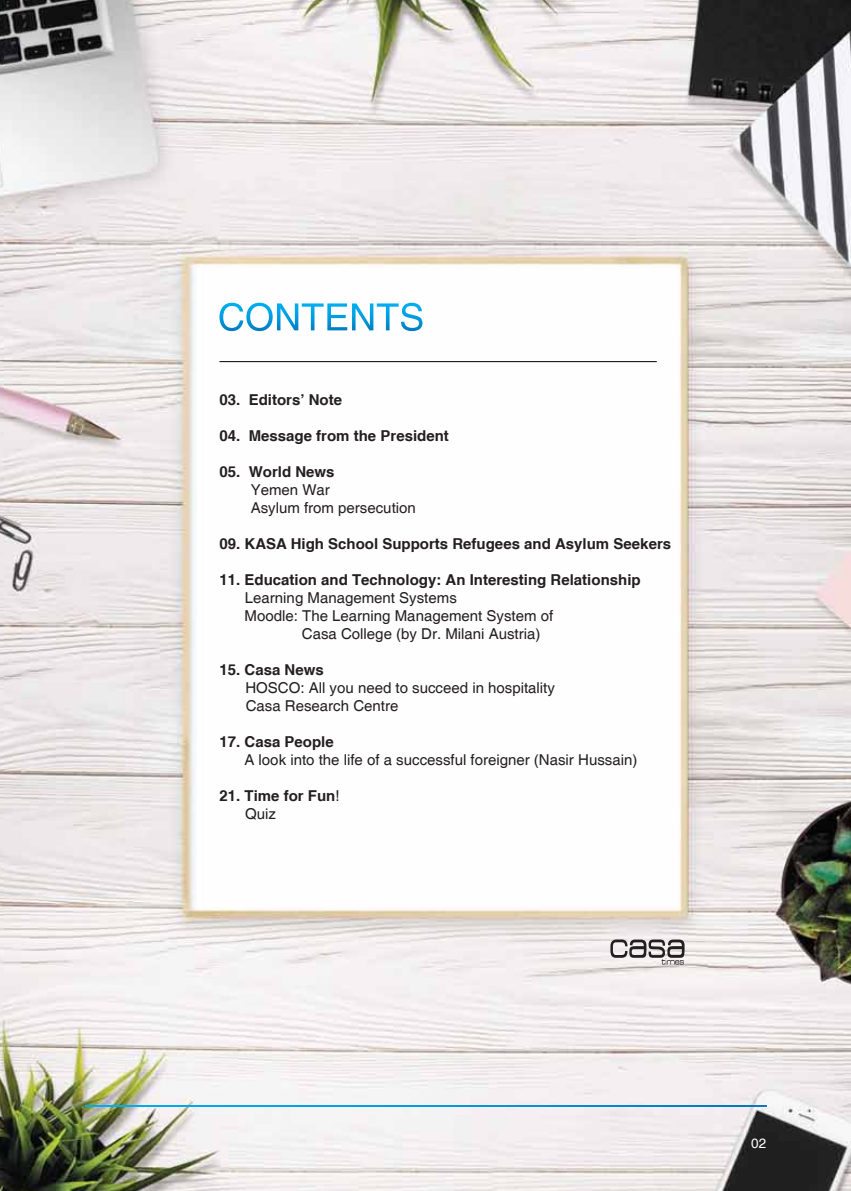
<style>
.page{position:relative;width:851px;height:1191px;background:#fff}
.page>*{position:absolute;margin:0;border:0;box-sizing:border-box;transform-origin:0 0}
.t1{font:15px/18px "Helvetica";color:#231f20}
.t2{font:700 15px "Helvetica cyr";color:#231f20}
.t3{font:13.5px "Helvetica";color:#fff}
.s1{font-family:"Helvetica";font-weight:400}
</style>
<div class="page">
<img style="left:0;top:0;width:850px;height:1191px">
<svg style="left:85px;top:1105px;width:681px;height:1px"></svg>
<svg style="left:219px;top:303px;width:203px;height:28px"></svg>
<svg style="left:610px;top:939px;width:74px;height:25px"></svg>
<hr style="left:219px;top:361px;width:437px;height:1px;background:#000">
<p class="t2" style="left:219px;top:391px;width:124px">03. Editors’ Note</p>
<p class="t2" style="left:219px;top:427px;width:231px">04. Message from the President</p>
<p class="t2" style="left:219px;top:463px;width:117px">05. World News</p>
<p class="t1" style="left:251px;top:481px;width:167px">Yemen War<br>Asylum from persecution</p>
<p class="t2" style="left:219px;top:535px;width:453px">09. KASA High School Supports Refugees and Asylum Seekers</p>
<p class="t2" style="left:219px;top:571px;width:422px">11. Education and Technology: An Interesting Relationship</p>
<p class="t1" style="left:245px;top:589px;width:213px">Learning Management Systems</p>
<p class="t1" style="left:244px;top:607px;width:310px">Moodle: The Learning Management System of</p>
<p class="t1" style="left:302px;top:625px;width:240px">Casa College (by Dr. Milani Austria)</p>
<p class="t2" style="left:219px;top:661px;width:106px">15. Casa News</p>
<p class="t1" style="left:245px;top:679px;width:311px">HOSCO: All you need to succeed in hospitality<br>Casa Research Centre</p>
<p class="t2" style="left:219px;top:733px;width:116px">17. Casa People</p>
<p class="t1" style="left:244px;top:751px;width:394px">A look into the life of a successful foreigner (Nasir Hussain)</p>
<p class="t2" style="left:219px;top:787px;width:122px">21. Time for Fun<span class="s1">!</span></p>
<p class="t1" style="left:245px;top:805px;width:32px">Quiz</p>
<p class="t3" style="left:751px;top:1135px;width:17px">02</p>
</div>
